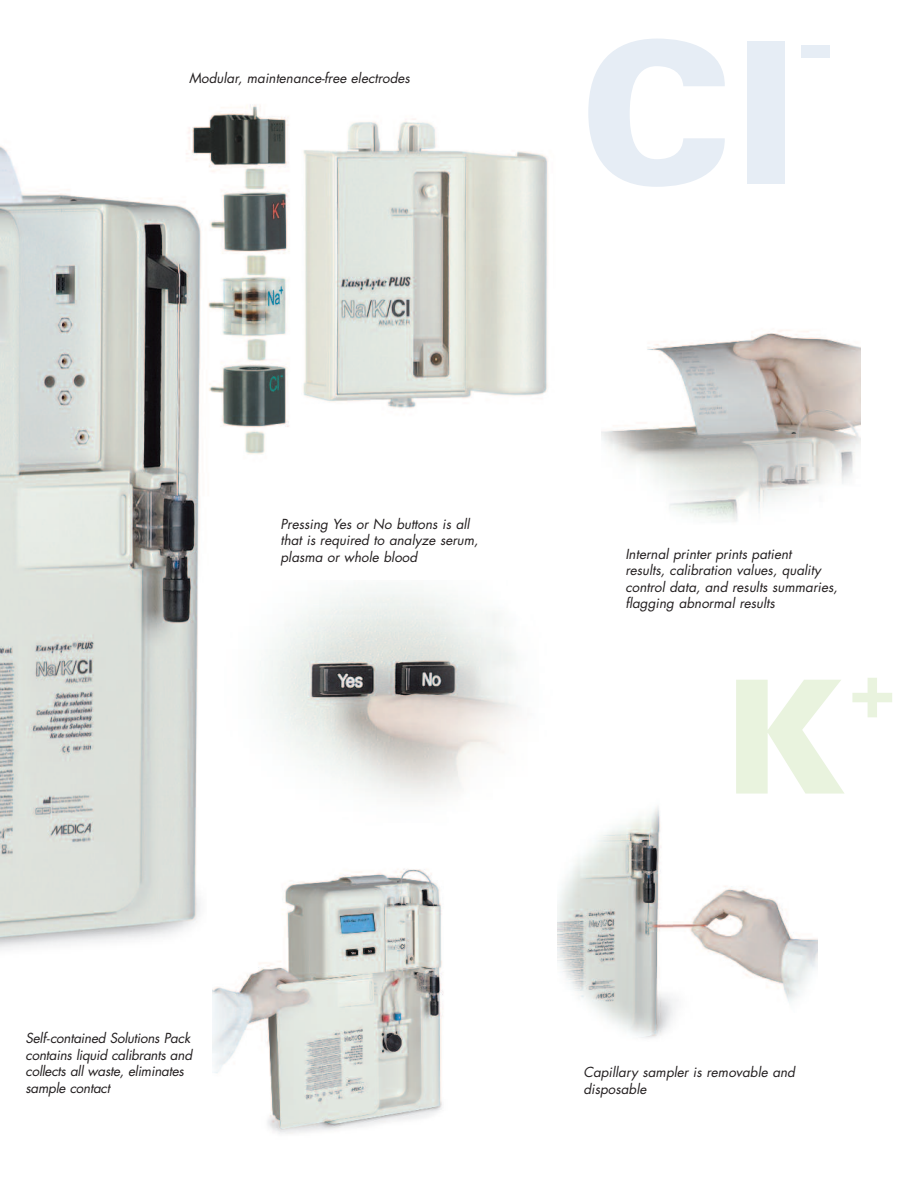
<style>
.page{position:relative;width:918px;height:1188px;background:#fff}
.page>*{position:absolute;margin:0;border:0;box-sizing:border-box;transform-origin:0 0}
.t1{font:900 197.1px "Univers";color:#e6edf5}
.t2{font:900 157.65px "Univers";color:#e9f3de}
.t3{font:900 102px "Univers";color:#e6edf5}
.t4{font:900 78.9px "Univers";color:#e9f3de}
.t5{font:italic 13.5px/16.5px "Futura";color:#231f20}
.t6{font:italic 13.5px/16.5px "Futura";letter-spacing:-.02em;color:#231f20}
</style>
<div class="page">
<img style="left:0;top:146px;width:14px;height:804px">
<img style="left:14px;top:105px;width:534px;height:843px">
<img style="left:601px;top:330px;width:259px;height:192px">
<div style="left:543px;top:783px;width:319px;height:277px;background:#fff"></div>
<img style="left:558px;top:807px;width:259px;height:231px">
<div style="left:216px;top:501px;width:340px;height:349px;background:#fff"></div>
<img style="left:263px;top:589px;width:256px;height:208px">
<div style="left:208px;top:857px;width:262px;height:304px;background:#fff"></div>
<img style="left:212px;top:869px;width:231px;height:265px">
<p class="t5" style="left:189px;top:71px;width:222px">Modular, maintenance-free electrodes</p>
<h1 class="t1" style="left:580px;top:42px;width:221px">Cl</h1>
<h3 class="t3" style="left:799px;top:5px;width:35px">-</h3>
<p class="t5" style="left:280px;top:517px;width:199px">Pressing Yes or No buttons is all that is required to analyze serum, plasma or whole blood</p>
<p class="t6" style="left:26px;top:1031px;width:168px">Self-contained Solutions Pack contains liquid calibrants and collects all waste, eliminates sample contact</p>
<p class="t5" style="left:625px;top:547px;width:214px">Internal printer prints patient<br>results, calibration values, quality control data, and results summaries, flagging abnormal results</p>
<h2 class="t2" style="left:724px;top:680px;width:124px">K</h2>
<h3 class="t4" style="left:846px;top:660px;width:54px">+</h3>
<p class="t5" style="left:583px;top:1065px;width:213px">Capillary sampler is removable and disposable</p>
</div>
